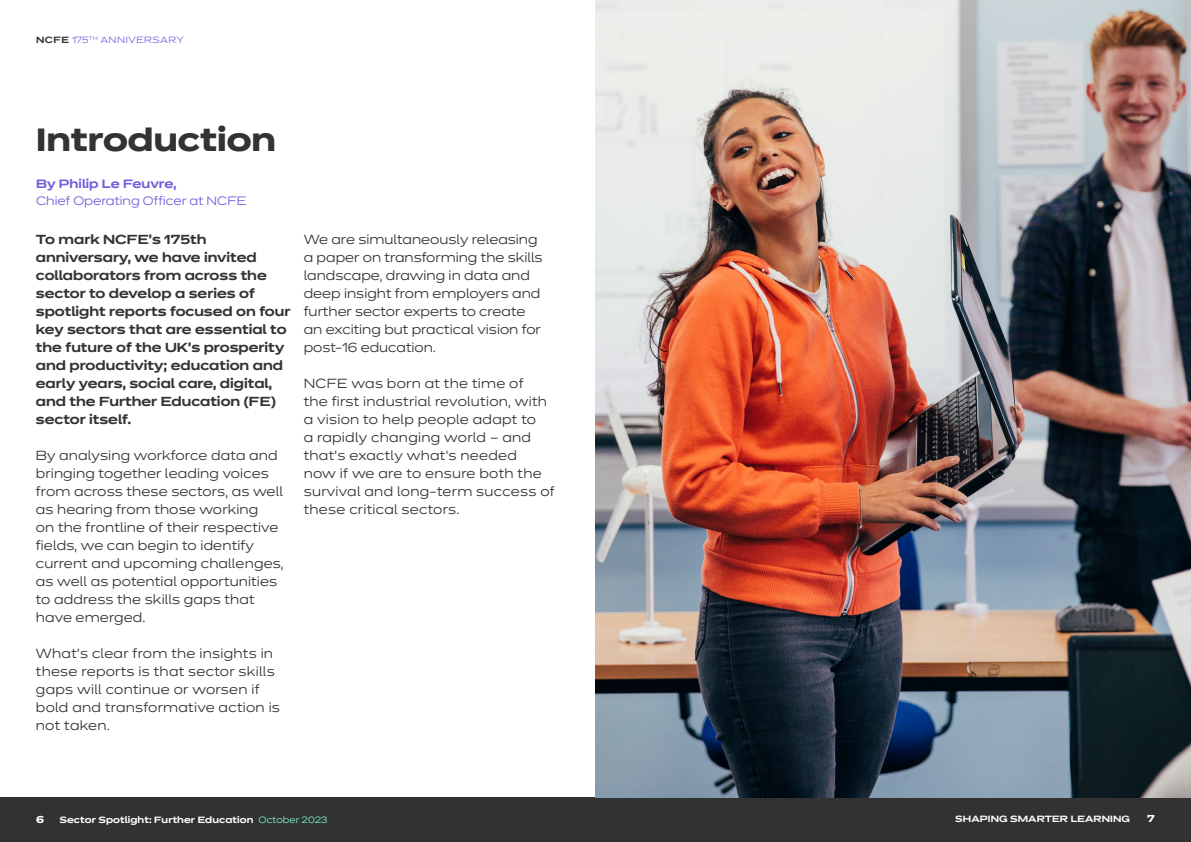
<style>
.page{position:relative;width:1191px;height:842px;background:#fff}
.page>*{position:absolute;margin:0;border:0;box-sizing:border-box;transform-origin:0 0}
.t1{font:700 32px "Dinamit";color:#333}
.t2{font:300 13px/18px "Dinamit";letter-spacing:.01em;color:#333}
.t3{font:600 13px/18px "Dinamit";color:#333}
.t4{font:300 12px "Dinamit";color:#6f61db}
.t5{font:600 12px "Dinamit";color:#6f61db}
.t6{font:700 10px "Dinamit";color:#fff}
.t7{font:600 9px "Dinamit";letter-spacing:.01em;color:#fff}
.t8{font:300 9px "Dinamit";letter-spacing:.06em;color:#6f61db}
.s1{font-weight:600;color:#333}
.s2{font-weight:300;color:#78f9d4}
</style>
<div class="page">
<div style="left:0;top:797px;width:1191px;height:45px;background:#333232"></div>
<img style="left:595px;top:0;width:596px;height:797px">
<p class="t8" style="left:36px;top:33px;width:149px"><span class="s1">NCFE</span> 175<sup>TH</sup> ANNIVERSARY</p>
<h1 class="t1" style="left:36px;top:112px;width:241px">Introduction</h1>
<p class="t5" style="left:36px;top:174px;width:142px">By Philip Le Feuvre,</p>
<p class="t4" style="left:36px;top:191px;width:212px">Chief Operating Officer at NCFE</p>
<p class="t3" style="left:36px;top:229px;width:256px">To mark NCFE’s 175th anniversary, we have invited collaborators from across the sector to develop a series of spotlight reports focused on four key sectors that are essential to the future of the UK’s prosperity and productivity; education and early years, social care, digital, and the Further Education (FE) sector itself.</p>
<p class="t2" style="left:36px;top:445px;width:249px">By analysing workforce data and bringing together leading voices from across these sectors, as well as hearing from those working<br>on the frontline of their respective fields, we can begin to identify current and upcoming challenges, as well as potential opportunities to address the skills gaps that have emerged.</p>
<p class="t2" style="left:36px;top:643px;width:246px">What’s clear from the insights in these reports is that sector skills gaps will continue or worsen if bold and transformative action is not taken.</p>
<p class="t2" style="left:304px;top:229px;width:240px">We are simultaneously releasing a paper on transforming the skills landscape, drawing in data and deep insight from employers and further sector experts to create an exciting but practical vision for post-16 education.</p>
<p class="t2" style="left:304px;top:373px;width:253px">NCFE was born at the time of<br>the first industrial revolution, with a vision to help people adapt to<br>a rapidly changing world – and that’s exactly what’s needed<br>now if we are to ensure both the survival and long-term success of these critical sectors.</p>
<p class="t6" style="left:36px;top:811px;width:9px">6</p>
<p class="t7" style="left:60px;top:812px;width:269px">Sector Spotlight: Further Education <span class="s2">October 2023</span></p>
<p class="t6" style="left:1147px;top:810px;width:9px">7</p>
<p class="t7" style="left:955px;top:811px;width:176px">SHAPING SMARTER LEARNING</p>
</div>
